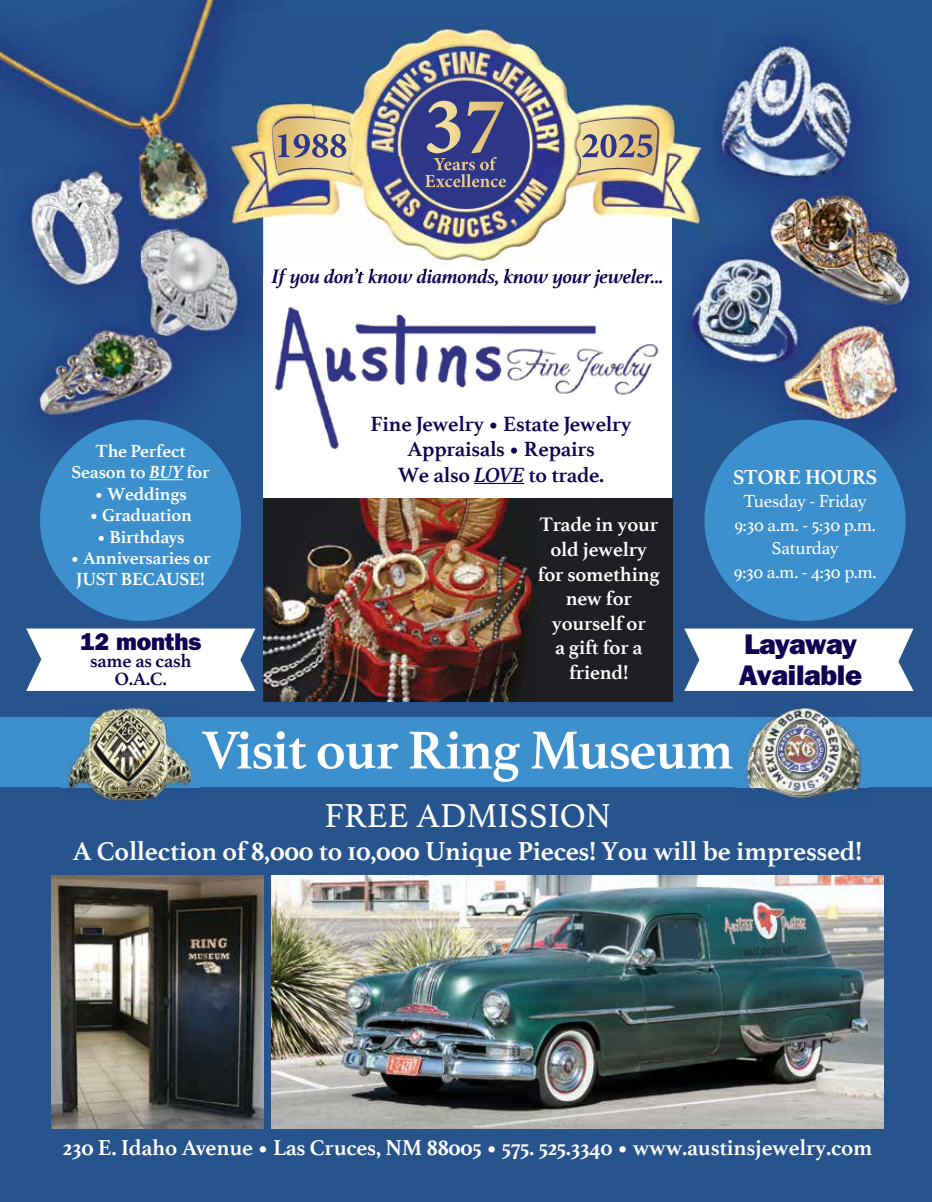
<style>
.page{position:relative;width:932px;height:1202px;background:#fff}
.page>*{position:absolute;margin:0;border:0;box-sizing:border-box;transform-origin:0 0}
.t1{font:700 56.25px "Athelas";letter-spacing:-.025em;color:#fff}
.t2{font:34.8px "Athelas";color:#fff}
.t3{font:28.5px/31px "ITC Franklin Gothic Std Hvy";letter-spacing:-.01em;color:#110252}
.t4{font:700 27.3px "Athelas";letter-spacing:-.01em;color:#fff}
.t5{font:24.15px "ITC Franklin Gothic Std Hvy";letter-spacing:-.01em;color:#110252}
.t6{font:700 22.65px "Athelas";letter-spacing:-.01em;color:#fff}
.t7{font:700 21.6px/25.3px "Athelas";letter-spacing:-.01em;color:#110252;text-align:center}
.t8{font:700 21.3px "Athelas";letter-spacing:-.01em;color:#fff}
.t9{font:italic 700 21.15px "Athelas";letter-spacing:-.01em;color:#110252}
.t10{font:700 20.55px/24.6px "Athelas";letter-spacing:-.01em;color:#fff;text-align:center}
.t11{font:700 19.05px/17.7px "Athelas";letter-spacing:-.01em;color:#110252;text-align:center}
.t12{font:700 18.45px/21.5px "Athelas";letter-spacing:-.01em;color:#fff;text-align:center}
.t13{font:18.45px/23.4px "Athelas";letter-spacing:-.01em;color:#fff;text-align:center}
.s1{font-style:italic}
</style>
<div class="page">
<div style="left:0;top:0;width:932px;height:717px;background:#27548d"></div>
<img style="left:207px;top:274px;width:51px;height:200px">
<img style="left:880px;top:210px;width:51px;height:265px">
<img style="left:180px;top:339px;width:27px;height:106px">
<img style="left:51px;top:432px;width:41px;height:42px">
<img style="left:724px;top:374px;width:53px;height:72px">
<img style="left:847px;top:429px;width:33px;height:25px">
<img style="left:0;top:0;width:245px;height:226px">
<img style="left:767px;top:189px;width:146px;height:80px">
<img style="left:815px;top:269px;width:98px;height:41px">
<img style="left:47px;top:311px;width:89px;height:51px">
<img style="left:116px;top:330px;width:64px;height:98px">
<img style="left:35px;top:362px;width:93px;height:70px">
<img style="left:713px;top:36px;width:155px;height:109px">
<img style="left:713px;top:129px;width:145px;height:60px">
<img style="left:809px;top:189px;width:44px;height:5px">
<img style="left:777px;top:317px;width:125px;height:112px">
<img style="left:136px;top:219px;width:108px;height:120px">
<img style="left:141px;top:219px;width:74px;height:20px">
<img style="left:140px;top:330px;width:38px;height:12px">
<img style="left:16px;top:269px;width:116px;height:19px">
<img style="left:8px;top:169px;width:133px;height:100px">
<img style="left:132px;top:242px;width:9px;height:46px">
<img style="left:131px;top:226px;width:10px;height:16px">
<img style="left:682px;top:243px;width:87px;height:131px">
<img style="left:762px;top:310px;width:47px;height:66px">
<img style="left:767px;top:248px;width:48px;height:62px">
<img style="left:777px;top:317px;width:31px;height:61px">
<div style="left:263px;top:156px;width:409px;height:545px;background:#fff"></div>
<img style="left:263px;top:498px;width:409px;height:203px">
<div style="left:0;top:723px;width:932px;height:479px;background:#27548d"></div>
<img style="left:51px;top:876px;width:212px;height:252px">
<img style="left:272px;top:876px;width:611px;height:252px">
<div style="left:0;top:717px;width:932px;height:70px;background:#3c90ce"></div>
<img style="left:736px;top:700px;width:132px;height:103px">
<img style="left:62px;top:705px;width:137px;height:95px">
<div style="left:704px;top:420px;width:201px;height:201px;background:#3c90ce;border-radius:50%"></div>
<div style="left:40px;top:420px;width:201px;height:201px;background:#3c90ce;border-radius:50%"></div>
<img style="left:275px;top:307px;width:384px;height:142px">
<hr style="left:474px;top:483px;width:50px;height:1px;background:#110252">
<svg style="left:684px;top:628px;width:229px;height:63px;background:#eff2f6"></svg>
<svg style="left:26px;top:628px;width:229px;height:63px;background:#eff2f6"></svg>
<hr style="left:149px;top:479px;width:34px;height:1px;background:#fff">
<img style="left:325px;top:28px;width:378px;height:142px">
<img style="left:238px;top:218px;width:25px;height:56px">
<img style="left:672px;top:170px;width:39px;height:104px">
<img style="left:221px;top:14px;width:104px;height:204px">
<img style="left:708px;top:170px;width:3px;height:9px">
<img style="left:221px;top:218px;width:17px;height:56px">
<img style="left:692px;top:241px;width:21px;height:33px">
<img style="left:263px;top:156px;width:409px;height:118px">
<img style="left:271px;top:268px;width:391px;height:6px">
<div style="left:402px;top:81px;width:127px;height:127px;background:#2e3787;border-radius:50%"></div>
<svg style="left:575px;top:119px;width:83px;height:55px;background:#c4b188"></svg>
<svg style="left:271px;top:119px;width:83px;height:55px;background:#c6b288"></svg>
<svg style="left:425px;top:101px;width:81px;height:86px"></svg>
<p class="t12" style="left:72px;top:440px;width:140px">The Perfect<br>Season to <span class="s1">BUY</span> for</p>
<p class="t12" style="left:95px;top:482px;width:93px">• Weddings</p>
<p class="t12" style="left:89px;top:504px;width:104px">• Graduation</p>
<p class="t12" style="left:97px;top:525px;width:89px">• Birthdays</p>
<p class="t12" style="left:70px;top:547px;width:142px">• Anniversaries or<br>JUST BECAUSE!</p>
<h3 class="t5" style="left:81px;top:627px;width:122px">12 months</h3>
<p class="t11" style="left:90px;top:652px;width:103px">same as cash<br>O.A.C.</p>
<p class="t9" style="left:271px;top:259px;width:394px">If you don’t know diamonds, know your jeweler...</p>
<p class="t7" style="left:370px;top:411px;width:263px">Fine Jewelry • Estate Jewelry<br>Appraisals • Repairs<br>We also <span class="s1">LOVE</span> to trade.</p>
<p class="t10" style="left:537px;top:512px;width:124px">Trade in your old jewelry for something new for yourself or<br>a gift for a friend!</p>
<p class="t8" style="left:733px;top:459px;width:146px">STORE HOURS</p>
<p class="t13" style="left:733px;top:489px;width:144px">Tuesday - Friday<br>9:30 a.m. - 5:30 p.m.<br>Saturday<br>9:30 a.m. - 4:30 p.m.</p>
<h3 class="t3" style="left:739px;top:629px;width:125px">Layaway<br>Available</h3>
<h1 class="t1" style="left:202px;top:704px;width:533px">Visit our Ring Museum</h1>
<h2 class="t2" style="left:324px;top:788px;width:288px">FREE ADMISSION</h2>
<h3 class="t4" style="left:73px;top:829px;width:791px">A Collection of 8,000 to 10,000 Unique Pieces! You will be impressed!</h3>
<p class="t6" style="left:63px;top:1129px;width:811px">230 E. Idaho Avenue • Las Cruces, NM 88005 • 575. 525.3340 • www.austinsjewelry.com</p>
</div>
